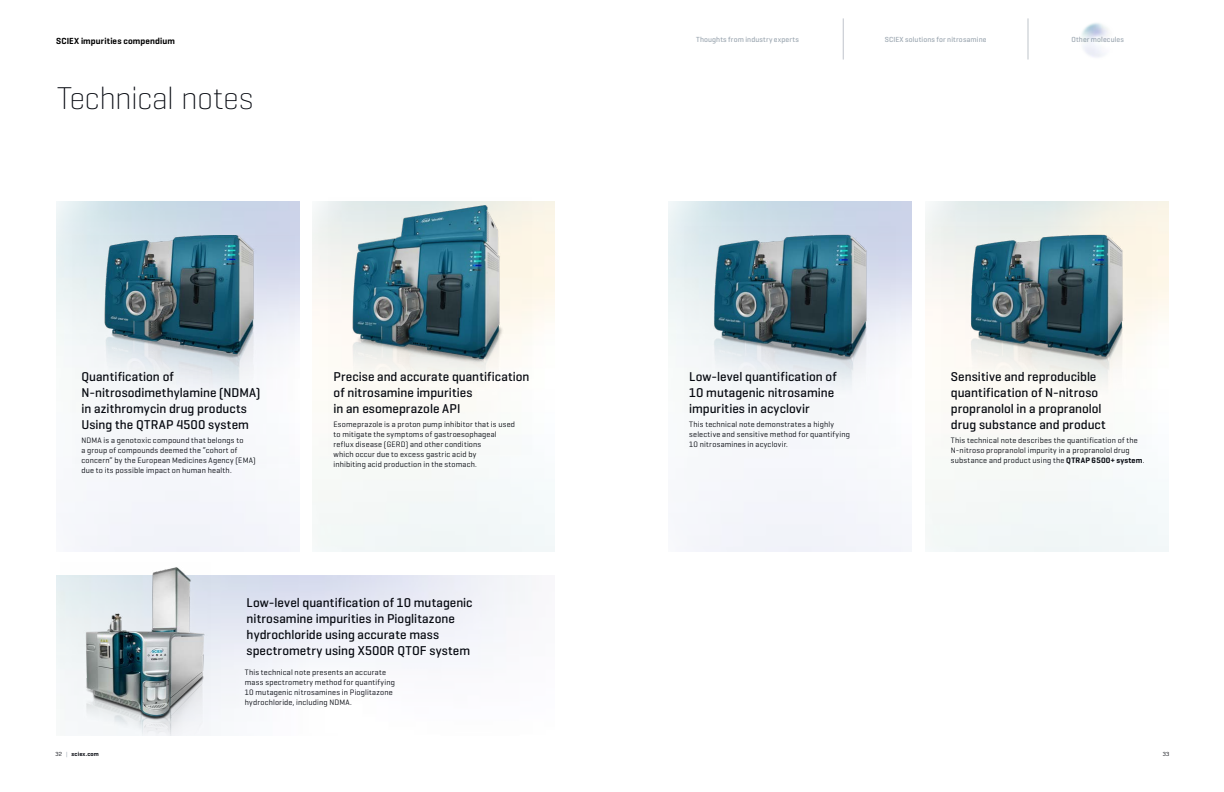
<style>
.page{position:relative;width:1224px;height:792px;background:#fff}
.page>*{position:absolute;margin:0;border:0;box-sizing:border-box;transform-origin:0 0}
.t1{font:200 32px "Geogrotesque";letter-spacing:-.02em;color:#05080f}
.t2{font:500 13px/16px "Geogrotesque";letter-spacing:.005em;color:#05080f}
.t3{font:600 9px "Geogrotesque";letter-spacing:.01em;color:#000}
.t4{font:8px/10px "Geogrotesque";letter-spacing:.02em;color:#05080f}
.t5{font:500 7.5px "Geogrotesque";letter-spacing:.015em;color:#9ca7b1}
.t6{font:600 6px "Geogrotesque";letter-spacing:.03em;color:#05080f}
.t7{font:6px "Geogrotesque";color:#05080f}
.s1{font-weight:600}
.s2{font-weight:400}
.s3{font-weight:400;color:#9ca7b1}
</style>
<div class="page">
<hr style="left:843px;top:18px;width:1px;height:42px;background:#bfc4cb">
<hr style="left:1028px;top:18px;width:1px;height:42px;background:#bfc4cb">
<img style="left:329px;top:201px;width:202px;height:253px">
<img style="left:685px;top:226px;width:210px;height:223px">
<img style="left:941px;top:226px;width:210px;height:223px">
<img style="left:72px;top:235px;width:222px;height:229px">
<img style="left:60px;top:567px;width:150px;height:169px">
<img style="left:1081px;top:23px;width:27px;height:34px">
<p class="t3" style="left:56px;top:36px;width:120px">SCIEX impurities compendium</p>
<p class="t5" style="left:696px;top:35px;width:104px">Thoughts from industry experts</p>
<p class="t5" style="left:885px;top:35px;width:103px">SCIEX solutions for nitrosamine</p>
<p class="t5" style="left:1071px;top:35px;width:54px">Other molecules</p>
<h1 class="t1" style="left:57px;top:78px;width:199px">Technical notes</h1>
<h2 class="t2" style="left:82px;top:369px;width:180px">Quantification of<br>N-nitrosodimethylamine (NDMA) in azithromycin drug products<br>Using the QTRAP 4500 system</h2>
<p class="t4" style="left:82px;top:435px;width:176px">NDMA is a genotoxic compound that belongs to<br>a group of compounds deemed the “cohort of concern” by the European Medicines Agency (EMA) due to its possible impact on human health.</p>
<h2 class="t2" style="left:333px;top:369px;width:198px">Precise and accurate quantification of nitrosamine impurities<br>in an esomeprazole API</h2>
<p class="t4" style="left:333px;top:419px;width:183px">Esomeprazole is a proton pump inhibitor that is used to mitigate the symptoms of gastroesophageal reflux disease (GERD) and other conditions<br>which occur due to excess gastric acid by<br>inhibiting acid production in the stomach.</p>
<h2 class="t2" style="left:247px;top:594px;width:227px">Low-level quantification of 10 mutagenic nitrosamine impurities in Pioglitazone hydrochloride using accurate mass spectrometry using X500R QTOF system</h2>
<p class="t4" style="left:245px;top:667px;width:152px">This technical note presents an accurate mass spectrometry method for quantifying 10 mutagenic nitrosamines in Pioglitazone hydrochloride, including NDMA.</p>
<h2 class="t2" style="left:689px;top:369px;width:149px">Low-level quantification of<br>10 mutagenic nitrosamine impurities in acyclovir</h2>
<p class="t4" style="left:689px;top:419px;width:162px">This technical note demonstrates a highly selective and sensitive method for quantifying<br>10 nitrosamines in acyclovir.</p>
<h2 class="t2" style="left:951px;top:369px;width:156px">Sensitive and reproducible quantification of N-nitroso propranolol in a propranolol drug substance and product</h2>
<p class="t4" style="left:951px;top:435px;width:195px">This technical note describes the quantification of the<br>N-nitroso propranolol impurity in a propranolol drug substance and product using the <span class="s1">QTRAP 6500+ system</span>.</p>
<p class="t6" style="left:55px;top:750px;width:45px"><span class="s2">32</span> <span class="s3">|</span> sciex.com</p>
<p class="t7" style="left:1163px;top:750px;width:8px">33</p>
</div>
